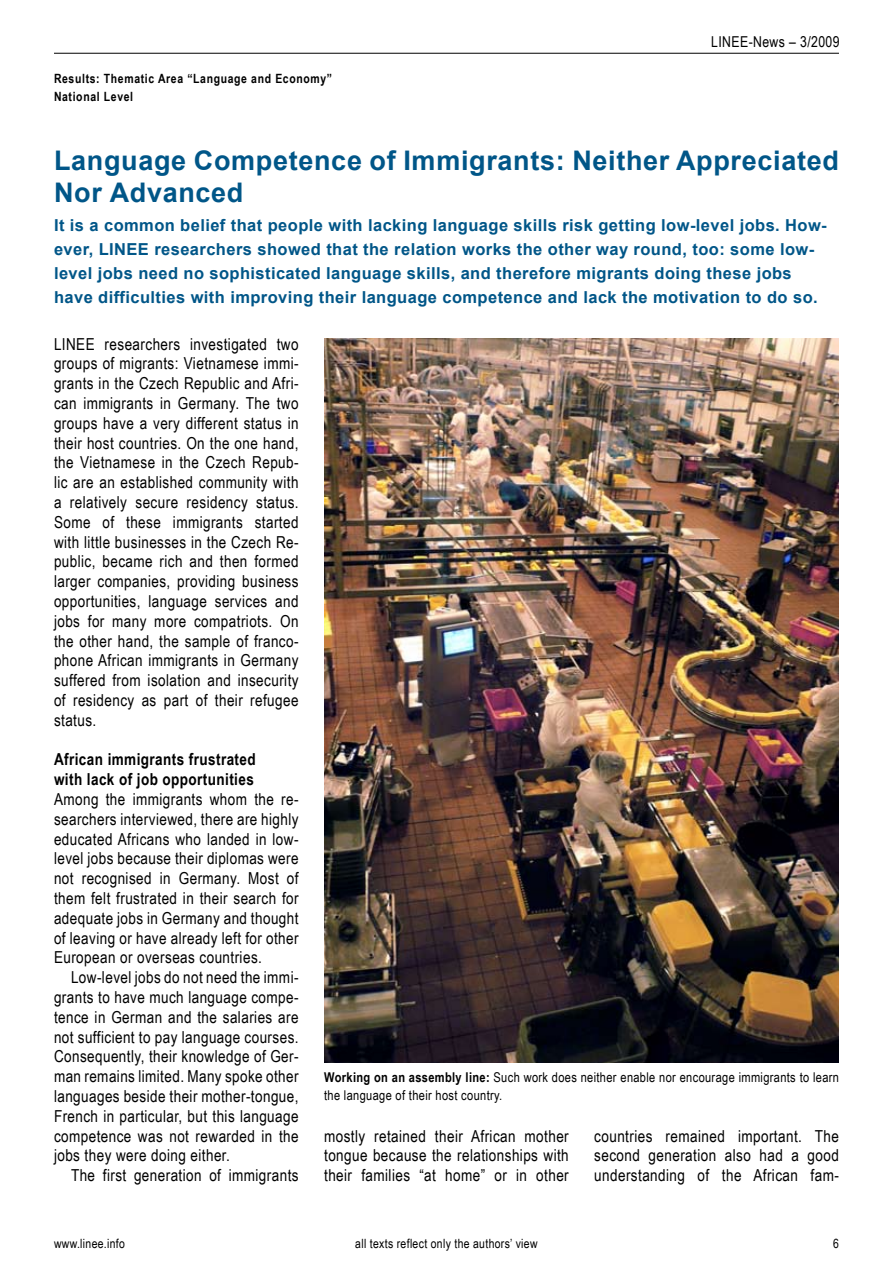
<style>
.page{position:relative;width:893px;height:1263px;background:#fff}
.page>*{position:absolute;margin:0;border:0;box-sizing:border-box;transform-origin:0 0}
.t1{font:700 27px/32.4px "Arial";letter-spacing:.025em;color:#005688}
.t2{font:16.5px/19.8px "Arial Narrow";letter-spacing:.025em;color:#000;text-align:justify}
.t3{font:700 16.5px/24px "Arial";letter-spacing:.025em;color:#005688}
.t4{font:700 16.5px/19.8px "Arial Narrow";letter-spacing:.025em;color:#000}
.t5{font:15px "Arial Narrow";letter-spacing:.025em;color:#000}
.t6{font:13.5px/18px "Arial Narrow";letter-spacing:.025em;color:#000}
.t7{font:700 12.75px/18px "Arial Narrow";letter-spacing:.05em;color:#000}
.t8{font:12.75px "Arial Narrow";letter-spacing:.025em;color:#000}
.s1{font-weight:700}
</style>
<div class="page">
<hr style="left:54px;top:53px;width:785px;height:1px;background:#000">
<img style="left:324px;top:338px;width:515px;height:724px">
<p class="t7" style="left:54px;top:69px;width:280px">Results: Thematic Area “Language and Economy”<br>National Level</p>
<p class="t5" style="left:711px;top:30px;width:130px">LINEE-News – 3/2009</p>
<h1 class="t1" style="left:54px;top:145px;width:786px">Language Competence of Immigrants: Neither Appreciated<br>Nor Advanced</h1>
<p class="t3" style="left:54px;top:213px;width:774px">It is a common belief that people with lacking language skills risk getting low-level jobs. How&shy;ever, LINEE researchers showed that the relation works the other way round, too: some low&shy;level jobs need no sophisticated language skills, and therefore migrants doing these jobs have difficulties with improving their language competence and lack the motivation to do so.</p>
<p class="t2" style="left:54px;top:333px;width:246px">LINEE researchers investigated two groups of migrants: Vietnamese immi&shy;grants in the Czech Republic and Afri&shy;can immigrants in Germany. The two groups have a very different status in their host countries. On the one hand, the Vietnamese in the Czech Repub&shy;lic are an established community with a relatively secure residency status.<br>Some of these immigrants started with little businesses in the Czech Re&shy;public, became rich and then formed larger companies, providing business opportunities, language services and jobs for many more compatriots. On the other hand, the sample of franco&shy;phone African immigrants in Germany suffered from isolation and insecurity of residency as part of their refugee status.</p>
<p class="t4" style="left:54px;top:749px;width:203px">African immigrants frustrated with lack of job opportunities</p>
<p class="t2" style="left:54px;top:789px;width:246px">Among the immigrants whom the re&shy;searchers interviewed, there are highly educated Africans who landed in low&shy;level jobs because their diplomas were not recognised in Germany. Most of them felt frustrated in their search for adequate jobs in Germany and thought of leaving or have already left for other European or overseas countries.</p>
<p class="t2" style="left:54px;top:967px;width:246px;text-indent:17px">Low-level jobs do not need the immi&shy;grants to have much language compe&shy;tence in German and the salaries are not sufficient to pay language courses.<br>Consequently, their knowledge of Ger&shy;man remains limited. Many spoke other languages beside their mother-tongue, French in particular, but this language competence was not rewarded in the jobs they were doing either.</p>
<p class="t2" style="left:71px;top:1165px;width:229px">The first generation of immigrants</p>
<p class="t6" style="left:324px;top:1068px;width:516px"><span class="s1">Working on an assembly line:</span> Such work does neither enable nor encourage immigrants to learn the language of their host country.</p>
<p class="t2" style="left:324px;top:1125px;width:246px">mostly retained their African mother tongue because the relationships with their families “at home” or in other</p>
<p class="t2" style="left:594px;top:1125px;width:246px">countries remained important. The second generation also had a good understanding of the African fam-</p>
<p class="t8" style="left:355px;top:1234px;width:184px">all texts reflect only the authors’ view</p>
<p class="t8" style="left:54px;top:1234px;width:72px">www.linee.info</p>
<p class="t8" style="left:833px;top:1234px;width:7px">6</p>
</div>
